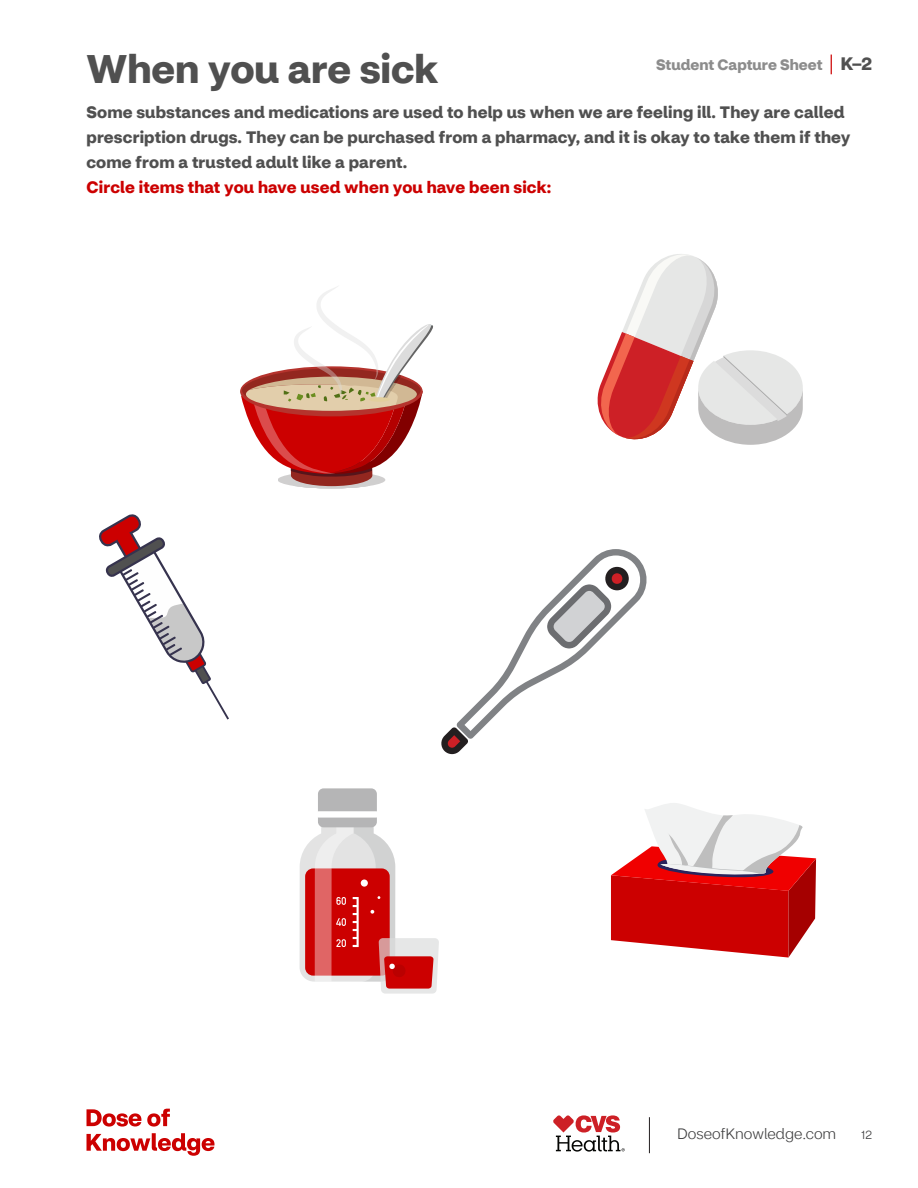
<style>
.page{position:relative;width:918px;height:1188px;background:#fff}
.page>*{position:absolute;margin:0;border:0;box-sizing:border-box;transform-origin:0 0}
.t1{font:700 39.75px "CVS Health Sans";color:#505050}
.t2{font:700 16.5px/24.9px "CVS Health Sans";letter-spacing:.01em;color:#505050}
.t3{font:700 16.5px "CVS Health Sans";letter-spacing:.01em;color:#c00}
.t4{font:700 15px "CVS Health Sans";color:#8c8c8c}
.t5{font:300 15px "CVS Health Sans";color:#3e3e3f}
.t6{font:300 12px "CVS Health Sans";color:#3e3e3f}
.s1{font-weight:300;font-size:21px;color:#c00}
.s2{font-size:18px;color:#505050}
</style>
<div class="page">
<hr style="left:649px;top:1117px;width:1px;height:36px;background:#231f20">
<svg style="left:553px;top:1115px;width:72px;height:37px"></svg>
<svg style="left:87px;top:1109px;width:83px;height:18px"></svg>
<svg style="left:441px;top:549px;width:206px;height:205px"></svg>
<div style="left:318px;top:788px;width:59px;height:39px;background:#b5b5b6;border-radius:6px"></div>
<svg style="left:300px;top:811px;width:139px;height:183px"></svg>
<svg style="left:240px;top:286px;width:193px;height:202px"></svg>
<svg style="left:598px;top:254px;width:205px;height:191px"></svg>
<svg style="left:611px;top:803px;width:205px;height:155px"></svg>
<svg style="left:99px;top:514px;width:130px;height:206px"></svg>
<h1 class="t1" style="left:86px;top:44px;width:354px">When you are sick</h1>
<p class="t4" style="left:656px;top:55px;width:218px">Student Capture Sheet <span class="s1">|</span> <span class="s2">K–2</span></p>
<p class="t2" style="left:86px;top:100px;width:766px">Some substances and medications are used to help us when we are feeling ill. They are called prescription drugs. They can be purchased from a pharmacy, and it is okay to take them if they come from a trusted adult like a parent.</p>
<p class="t3" style="left:86px;top:177px;width:467px">Circle items that you have used when you have been sick:</p>
<p class="t5" style="left:677px;top:1125px;width:160px">DoseofKnowledge.com</p>
<p class="t6" style="left:861px;top:1128px;width:12px">12</p>
</div>
